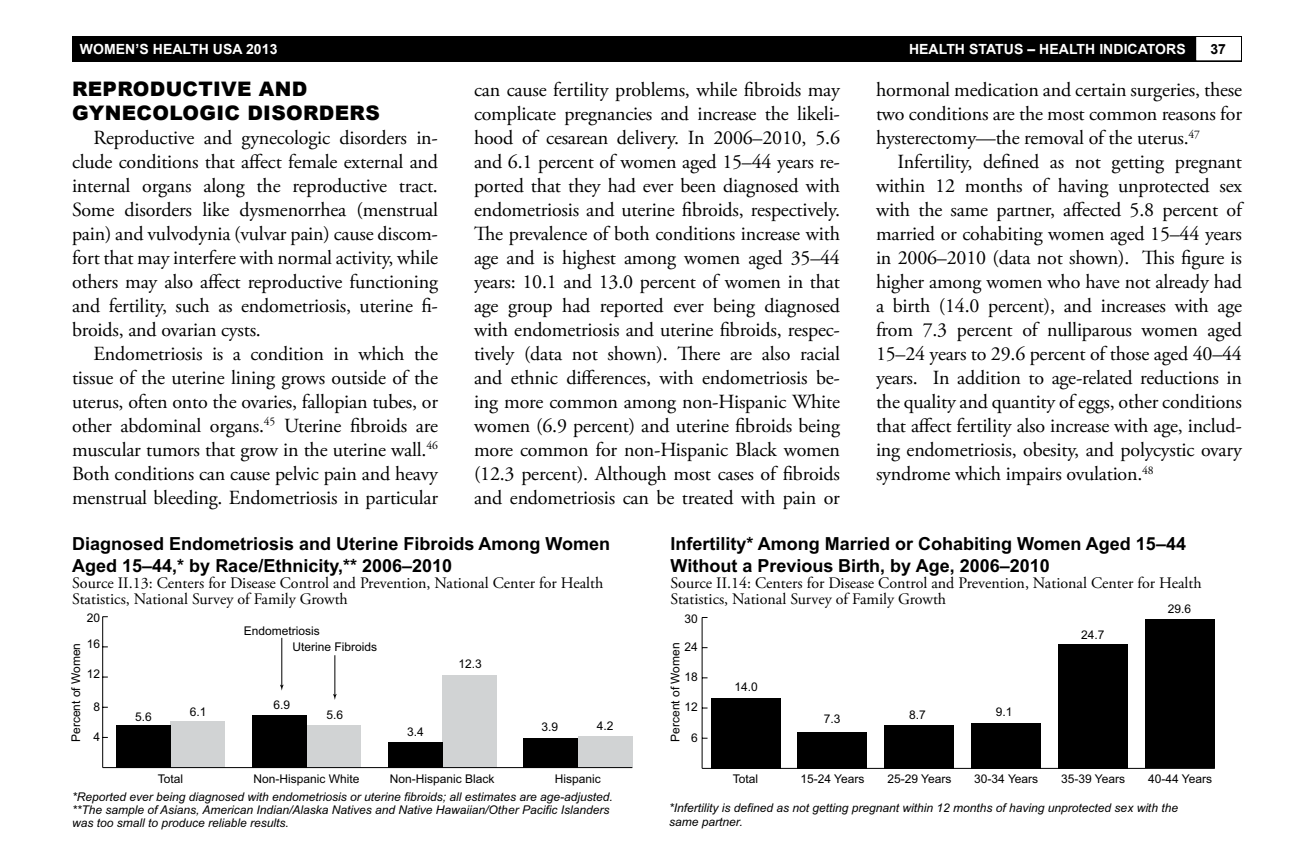
<style>
.page{position:relative;width:1296px;height:864px;background:#fff}
.page>*{position:absolute;margin:0;border:0;box-sizing:border-box;transform-origin:0 0}
.text{font:20px/24px "Adobe Garamond Pro";letter-spacing:-.01em;color:#000;text-align:justify}
.t1{font:900 20px/24px "Arial";letter-spacing:.015em;color:#000}
.t2{font:700 18px/22px "Arial";color:#000}
.t3{font:16px/16px "Adobe Garamond Pro";color:#000}
.t4{font:700 14px "Arial";letter-spacing:.005em;color:#fff}
.t5{font:700 14px "Arial";color:#000}
.t6{font:italic 12px/13px "Arial";color:#000}
.t7{font:12px "Arial";color:#000}
</style>
<div class="page">
<div style="left:72px;top:36px;width:1170px;height:25px;background:#000"></div>
<div style="left:1196px;top:36px;width:46px;height:25px;background:#fff"></div>
<div style="left:1195px;top:36px;width:47px;height:25px;border:1px solid #000"></div>
<hr style="left:335px;top:655px;width:1px;height:40px;background:#000">
<svg style="left:333px;top:694px;width:4px;height:6px"></svg>
<hr style="left:281px;top:638px;width:1px;height:48px;background:#000">
<svg style="left:280px;top:685px;width:4px;height:6px"></svg>
<hr style="left:102px;top:617px;width:1px;height:151px;background:#000">
<div style="left:171px;top:722px;width:54px;height:46px;background:#d1d3d4"></div>
<div style="left:306px;top:725px;width:55px;height:43px;background:#d1d3d4"></div>
<div style="left:442px;top:675px;width:55px;height:93px;background:#d1d3d4"></div>
<div style="left:578px;top:736px;width:54px;height:32px;background:#d1d3d4"></div>
<div style="left:116px;top:725px;width:55px;height:43px;background:#000"></div>
<div style="left:252px;top:716px;width:54px;height:52px;background:#000"></div>
<div style="left:388px;top:742px;width:54px;height:26px;background:#000"></div>
<div style="left:524px;top:738px;width:54px;height:30px;background:#000"></div>
<hr style="left:103px;top:767px;width:529px;height:1px;background:#000">
<hr style="left:702px;top:768px;width:513px;height:1px;background:#000">
<hr style="left:702px;top:617px;width:1px;height:151px;background:#000">
<div style="left:711px;top:698px;width:69px;height:70px;background:#000"></div>
<div style="left:798px;top:732px;width:69px;height:36px;background:#000"></div>
<div style="left:885px;top:725px;width:69px;height:43px;background:#000"></div>
<div style="left:972px;top:723px;width:69px;height:45px;background:#000"></div>
<div style="left:1058px;top:644px;width:70px;height:124px;background:#000"></div>
<div style="left:1145px;top:620px;width:70px;height:148px;background:#000"></div>
<p class="t4" style="left:80px;top:40px;width:199px">WOMEN’S HEALTH USA 2013</p>
<p class="t4" style="left:909px;top:40px;width:278px">HEALTH STATUS – HEALTH INDICATORS</p>
<p class="t5" style="left:1210px;top:40px;width:17px">37</p>
<h1 class="t1" style="left:72px;top:76px;width:309px">REPRODUCTIVE AND<br>GYNECOLOGIC DISORDERS</h1>
<p class="text" style="left:72px;top:126px;width:368px;text-indent:22px">Reproductive and gynecologic disorders in&shy;clude conditions that affect female external and internal organs along the reproductive tract.<br>Some disorders like dysmenorrhea (menstrual pain) and vulvodynia (vulvar pain) cause discom&shy;fort that may interfere with normal activity, while others may also affect reproductive functioning and fertility, such as endometriosis, uterine fi&shy;broids, and ovarian cysts.</p>
<p class="text" style="left:72px;top:342px;width:368px;text-indent:22px">Endometriosis is a condition in which the tissue of the uterine lining grows outside of the uterus, often onto the ovaries, fallopian tubes, or other abdominal organs.<sup>45</sup> Uterine fibroids are muscular tumors that grow in the uterine wall.<sup>46<br></sup>Both conditions can cause pelvic pain and heavy menstrual bleeding. Endometriosis in particular</p>
<p class="text" style="left:474px;top:79px;width:368px">can cause fertility problems, while fibroids may complicate pregnancies and increase the likeli&shy;hood of cesarean delivery. In 2006–2010, 5.6 and 6.1 percent of women aged 15–44 years re&shy;ported that they had ever been diagnosed with endometriosis and uterine fibroids, respectively.<br>The prevalence of both conditions increase with age and is highest among women aged 35–44 years: 10.1 and 13.0 percent of women in that age group had reported ever being diagnosed with endometriosis and uterine fibroids, respec&shy;tively (data not shown). There are also racial and ethnic differences, with endometriosis be&shy;ing more common among non-Hispanic White women (6.9 percent) and uterine fibroids being more common for non-Hispanic Black women (12.3 percent). Although most cases of fibroids and endometriosis can be treated with pain or</p>
<p class="text" style="left:876px;top:79px;width:368px">hormonal medication and certain surgeries, these two conditions are the most common reasons for hysterectomy—the removal of the uterus.<sup>47</sup></p>
<p class="text" style="left:876px;top:151px;width:368px;text-indent:22px">Infertility, defined as not getting pregnant within 12 months of having unprotected sex with the same partner, affected 5.8 percent of married or cohabiting women aged 15–44 years in 2006–2010 (data not shown). This figure is higher among women who have not already had a birth (14.0 percent), and increases with age from 7.3 percent of nulliparous women aged 15–24 years to 29.6 percent of those aged 40–44 years. In addition to age-related reductions in the quality and quantity of eggs, other conditions that affect fertility also increase with age, includ&shy;ing endometriosis, obesity, and polycystic ovary syndrome which impairs ovulation.<sup>48</sup></p>
<p class="t2" style="left:72px;top:533px;width:540px">Diagnosed Endometriosis and Uterine Fibroids Among Women<br>Aged 15–44,* by Race/Ethnicity,** 2006–2010</p>
<p class="t3" style="left:72px;top:576px;width:533px">Source II.13: Centers for Disease Control and Prevention, National Center for Health<br>Statistics, National Survey of Family Growth</p>
<p class="t7" style="left:68px;top:742px;width:101px;rotate:-90deg">Percent of Women</p>
<p class="t7" style="left:87px;top:610px;width:15px">20</p>
<p class="t7" style="left:244px;top:623px;width:78px">Endometriosis</p>
<p class="t7" style="left:87px;top:636px;width:15px">16</p>
<p class="t7" style="left:293px;top:639px;width:86px">Uterine Fibroids</p>
<p class="t7" style="left:458px;top:656px;width:25px">12.3</p>
<p class="t7" style="left:87px;top:666px;width:15px">12</p>
<p class="t7" style="left:273px;top:697px;width:18px">6.9</p>
<p class="t7" style="left:94px;top:698px;width:8px">8</p>
<p class="t7" style="left:190px;top:704px;width:18px">6.1</p>
<p class="t7" style="left:135px;top:709px;width:18px">5.6</p>
<p class="t7" style="left:327px;top:707px;width:18px">5.6</p>
<p class="t7" style="left:597px;top:718px;width:18px">4.2</p>
<p class="t7" style="left:541px;top:719px;width:18px">3.9</p>
<p class="t7" style="left:407px;top:723px;width:18px">3.4</p>
<p class="t7" style="left:94px;top:729px;width:8px">4</p>
<p class="t2" style="left:671px;top:533px;width:517px">Infertility* Among Married or Cohabiting Women Aged 15–44<br>Without a Previous Birth, by Age, 2006–2010</p>
<p class="t3" style="left:671px;top:576px;width:533px">Source II.14: Centers for Disease Control and Prevention, National Center for Health<br>Statistics, National Survey of Family Growth</p>
<p class="t7" style="left:1168px;top:601px;width:25px">29.6</p>
<p class="t7" style="left:684px;top:611px;width:15px">30</p>
<p class="t7" style="left:685px;top:639px;width:15px">24</p>
<p class="t7" style="left:667px;top:742px;width:101px;rotate:-90deg">Percent of Women</p>
<p class="t7" style="left:685px;top:669px;width:15px">18</p>
<p class="t7" style="left:685px;top:699px;width:15px">12</p>
<p class="t7" style="left:691px;top:729px;width:8px">6</p>
<p class="t7" style="left:734px;top:679px;width:25px">14.0</p>
<p class="t7" style="left:824px;top:711px;width:18px">7.3</p>
<p class="t7" style="left:909px;top:707px;width:18px">8.7</p>
<p class="t7" style="left:996px;top:704px;width:18px">9.1</p>
<p class="t7" style="left:1081px;top:627px;width:25px">24.7</p>
<p class="t7" style="left:158px;top:771px;width:27px">Total</p>
<p class="t7" style="left:253px;top:771px;width:108px">Non-Hispanic White</p>
<p class="t7" style="left:390px;top:771px;width:106px">Non-Hispanic Black</p>
<p class="t7" style="left:555px;top:771px;width:48px">Hispanic</p>
<p class="t7" style="left:733px;top:771px;width:27px">Total</p>
<p class="t7" style="left:800px;top:771px;width:66px">15-24 Years</p>
<p class="t7" style="left:887px;top:771px;width:66px">25-29 Years</p>
<p class="t7" style="left:974px;top:771px;width:66px">30-34 Years</p>
<p class="t7" style="left:1061px;top:771px;width:66px">35-39 Years</p>
<p class="t7" style="left:1148px;top:771px;width:66px">40-44 Years</p>
<p class="t6" style="left:72px;top:790px;width:542px">*Reported ever being diagnosed with endometriosis or uterine fibroids; all estimates are age-adjusted. **The sample of Asians, American Indian/Alaska Natives and Native Hawaiian/Other Pacific Islanders was too small to produce reliable results.</p>
<p class="t6" style="left:669px;top:801px;width:510px;line-height:14.4px">*Infertility is defined as not getting pregnant within 12 months of having unprotected sex with the same partner.</p>
</div>
